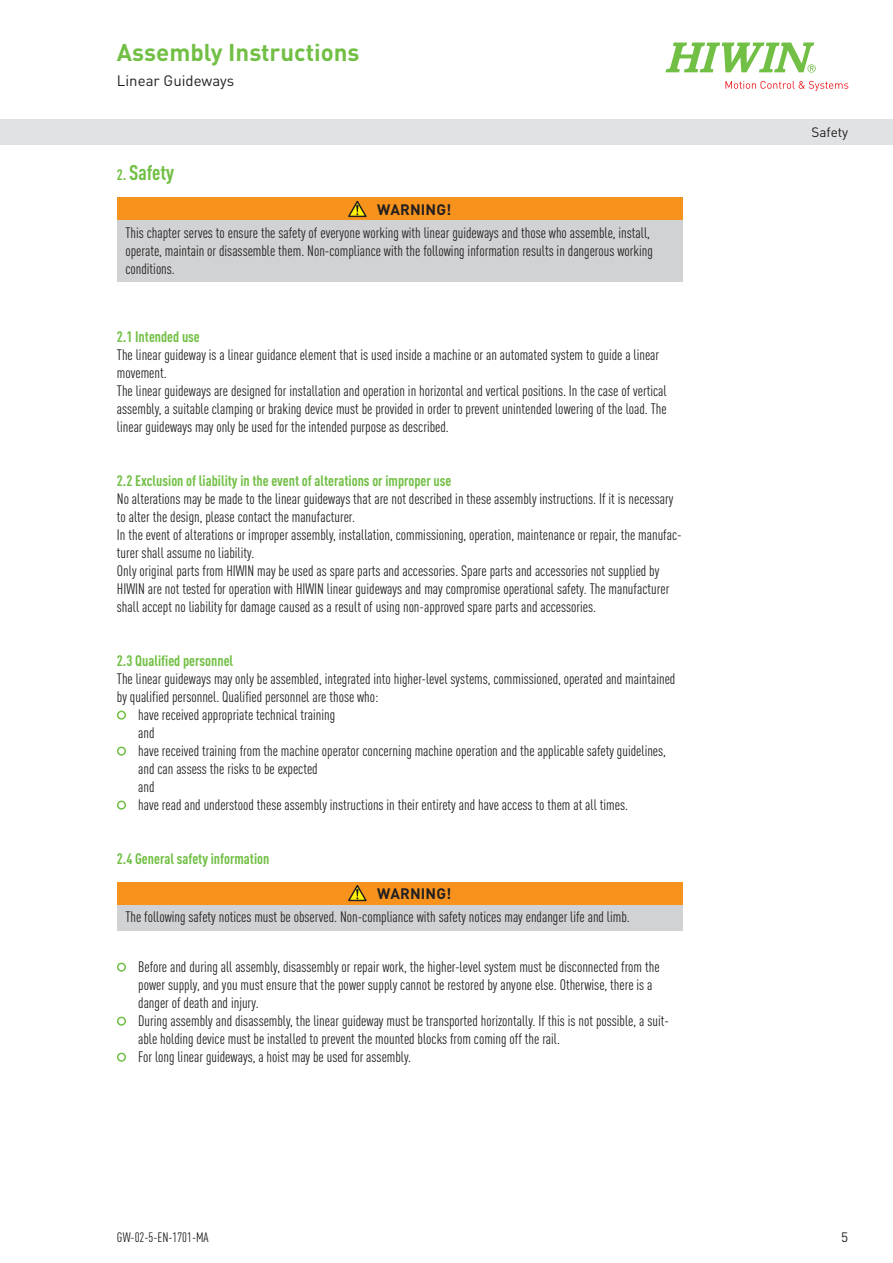
<style>
.page{position:relative;width:893px;height:1263px;background:#fff}
.page>*{position:absolute;margin:0;border:0;box-sizing:border-box;transform-origin:0 0}
.t1{font:700 24px "DIN Pro";color:#71bf44}
.t2{font:700 condensed 21px "DIN Pro";color:#71bf44}
.t3{font:condensed 15px/18px "DIN Pro";color:#231f20}
.t4{font:700 condensed 15px "DIN Pro";color:#71bf44}
.t5{font:700 15px "DIN Pro";letter-spacing:.01em;color:#231f20}
.t6{font:15px "DIN Pro";color:#231f20}
.t7{font:condensed 13.5px "DIN Pro";color:#231f20}
.t8{font:13.5px "DIN Pro";color:#231f20}
.s1{font-size:15px}
</style>
<div class="page">
<svg style="left:665px;top:43px;width:151px;height:30px"></svg>
<svg style="left:725px;top:81px;width:123px;height:10px"></svg>
<div style="left:0;top:119px;width:893px;height:26px;background:#e1e2e4"></div>
<div style="left:117px;top:218px;width:565px;height:64px;background:#d1d2d4"></div>
<div style="left:117px;top:198px;width:565px;height:22px;background:#f7931d"></div>
<svg style="left:348px;top:201px;width:19px;height:16px"></svg>
<div style="left:117px;top:902px;width:565px;height:28px;background:#d1d2d4"></div>
<div style="left:117px;top:882px;width:565px;height:22px;background:#f7931d"></div>
<svg style="left:348px;top:885px;width:19px;height:16px"></svg>
<div style="left:117px;top:710px;width:9px;height:10px;border:2px solid #71bf44;border-radius:50%"></div>
<div style="left:117px;top:746px;width:9px;height:10px;border:2px solid #71bf44;border-radius:50%"></div>
<div style="left:117px;top:800px;width:9px;height:10px;border:2px solid #71bf44;border-radius:50%"></div>
<div style="left:117px;top:962px;width:9px;height:10px;border:2px solid #71bf44;border-radius:50%"></div>
<div style="left:117px;top:1016px;width:9px;height:10px;border:2px solid #71bf44;border-radius:50%"></div>
<div style="left:117px;top:1052px;width:9px;height:10px;border:2px solid #71bf44;border-radius:50%"></div>
<h1 class="t1" style="left:117px;top:32px;width:244px">Assembly Instructions</h1>
<p class="t6" style="left:117px;top:69px;width:119px">Linear Guideways</p>
<h2 class="t2" style="left:117px;top:156px;width:59px"><span class="s1">2.</span> Safety</h2>
<p class="t5" style="left:377px;top:197px;width:76px">WARNING!</p>
<p class="t3" style="left:125px;top:222px;width:529px">This chapter serves to ensure the safety of everyone working with linear guideways and those who assemble, install, operate, maintain or disassemble them. Non-compliance with the following information results in dangerous working conditions.</p>
<p class="t4" style="left:117px;top:325px;width:84px">2.1 Intended use</p>
<p class="t3" style="left:117px;top:344px;width:551px">The linear guideway is a linear guidance element that is used inside a machine or an automated system to guide a linear movement.<br>The linear guideways are designed for installation and operation in horizontal and vertical positions. In the case of vertical assembly, a suitable clamping or braking device must be provided in order to prevent unintended lowering of the load. The linear guideways may only be used for the intended purpose as described.</p>
<p class="t4" style="left:117px;top:469px;width:336px">2.2 Exclusion of liability in the event of alterations or improper use</p>
<p class="t3" style="left:117px;top:488px;width:566px">No alterations may be made to the linear guideways that are not described in these assembly instructions. If it is necessary to alter the design, please contact the manufacturer.<br>In the event of alterations or improper assembly, installation, commissioning, operation, maintenance or repair, the manufac&shy;turer shall assume no liability.<br>Only original parts from HIWIN may be used as spare parts and accessories. Spare parts and accessories not supplied by HIWIN are not tested for operation with HIWIN linear guideways and may compromise operational safety. The manufacturer shall accept no liability for damage caused as a result of using non-approved spare parts and accessories.</p>
<p class="t4" style="left:117px;top:649px;width:118px">2.3 Qualified personnel</p>
<p class="t3" style="left:117px;top:668px;width:560px">The linear guideways may only be assembled, integrated into higher-level systems, commissioned, operated and maintained</p>
<p class="t3" style="left:117px;top:686px;width:263px">by qualified personnel. Qualified personnel are those who:</p>
<p class="t3" style="left:138px;top:704px;width:199px">have received appropriate technical training</p>
<p class="t3" style="left:138px;top:722px;width:18px">and</p>
<p class="t3" style="left:138px;top:740px;width:529px">have received training from the machine operator concerning machine operation and the applicable safety guidelines,</p>
<p class="t3" style="left:138px;top:758px;width:181px">and can assess the risks to be expected</p>
<p class="t3" style="left:138px;top:776px;width:18px">and</p>
<p class="t3" style="left:138px;top:794px;width:491px">have read and understood these assembly instructions in their entirety and have access to them at all times.</p>
<p class="t4" style="left:117px;top:847px;width:154px">2.4 General safety information</p>
<p class="t5" style="left:377px;top:881px;width:76px">WARNING!</p>
<p class="t3" style="left:125px;top:906px;width:506px">The following safety notices must be observed. Non-compliance with safety notices may endanger life and limb.</p>
<p class="t3" style="left:138px;top:956px;width:532px">Before and during all assembly, disassembly or repair work, the higher-level system must be disconnected from the power supply, and you must ensure that the power supply cannot be restored by anyone else. Otherwise, there is a danger of death and injury.<br>During assembly and disassembly, the linear guideway must be transported horizontally. If this is not possible, a suit&shy;able holding device must be installed to prevent the mounted blocks from coming off the rail.<br>For long linear guideways, a hoist may be used for assembly.</p>
<p class="t7" style="left:117px;top:1227px;width:93px">GW-02-5-EN-1701-MA</p>
<p class="t8" style="left:812px;top:121px;width:38px">Safety</p>
<p class="t8" style="left:841px;top:1226px;width:9px">5</p>
</div>
